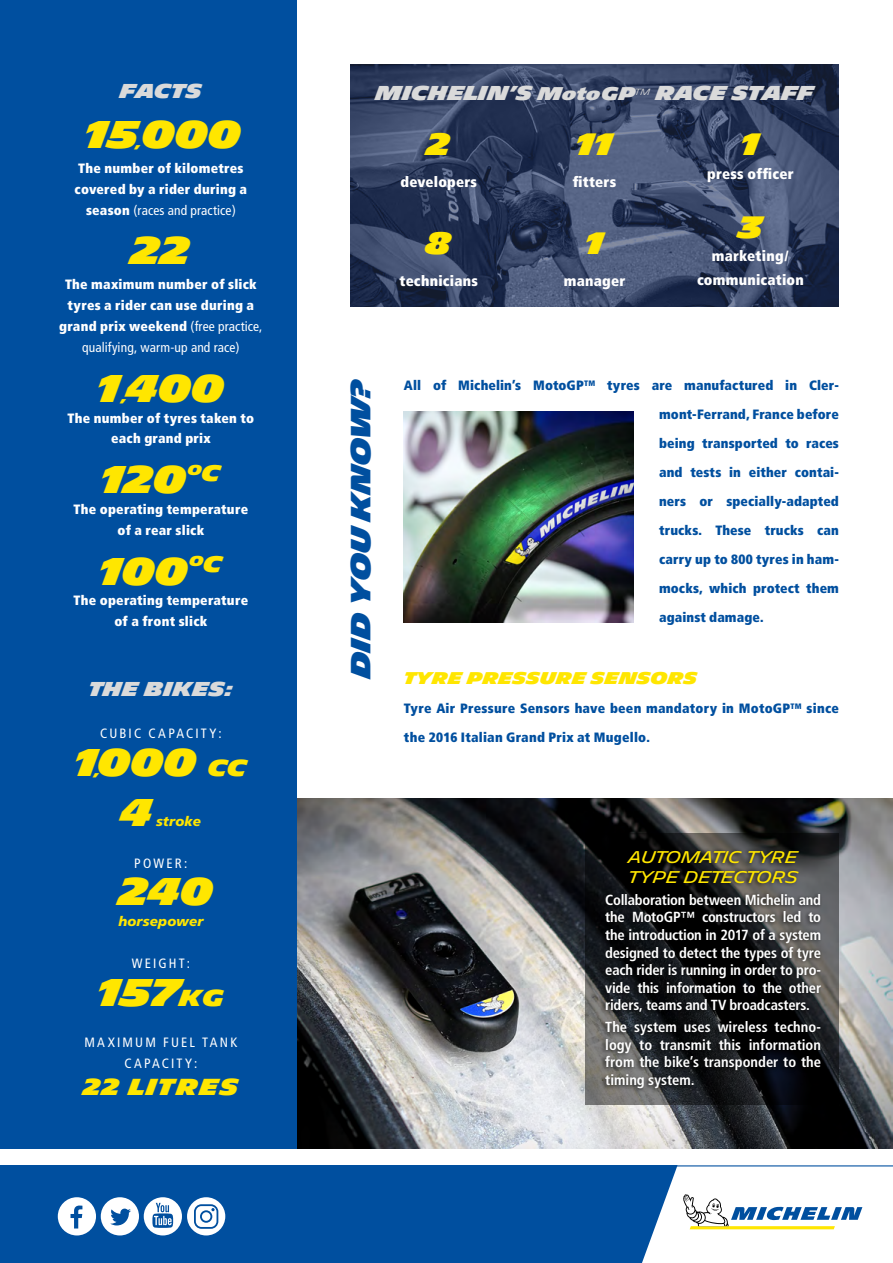
<style>
.page{position:relative;width:893px;height:1263px;background:#fff}
.page>*{position:absolute;margin:0;border:0;box-sizing:border-box;transform-origin:0 0}
.t1{font:900 37.5px "Michelin";letter-spacing:.01em;color:#ffe600}
.t2{font:900 30px "Michelin";color:#ffe600}
.t3{font:900 27px "Michelin";color:#004f9f}
.t4{font:900 22.5px "Michelin";letter-spacing:.06em;color:#ffe600}
.t5{font:900 19.5px "Michelin";letter-spacing:-.01em;color:#dadada}
.t6{font:16.5px/19.8px "Michelin";letter-spacing:-.03em;color:#ffe600}
.t7{font:900 16.5px "Michelin";letter-spacing:.005em;color:#ffe600}
.t8{font:900 15px "Michelin";color:#ffe600}
.t9{font:700 condensed 14.55px/17.5px "Frutiger";letter-spacing:-.005em;color:#fff;text-align:justify}
.t10{font:900 condensed 14.55px/23.7px "Frutiger";letter-spacing:.015em;color:#fff;text-align:center}
.t11{font:900 condensed 13.5px/29px "Frutiger";letter-spacing:.015em;color:#004f9f;text-align:justify}
.t12{font:900 condensed 13.5px/20.9px "Frutiger";letter-spacing:.02em;color:#fff;text-align:center}
.t13{font:condensed 13.5px/20.9px "Frutiger";letter-spacing:.16em;color:#fff;text-align:center}
.t14{font:italic 900 13.5px "Frutiger";letter-spacing:.01em;color:#ffe600}
.s1{font-weight:400}
.s2{font-size:22.5px}
.s3{font-size:17.85px}
.s4{font-family:"Frutiger";font-style:italic;font-size:17.85px}
</style>
<div class="page">
<div style="left:0;top:1165px;width:893px;height:98px;background:#004f9f"></div>
<svg style="left:58px;top:1197px;width:124px;height:38px"></svg>
<svg style="left:642px;top:1165px;width:251px;height:98px;background:#dce6eb"></svg>
<div style="left:187px;top:1197px;width:38px;height:38px;background:#fff;border-radius:50%"></div>
<svg style="left:194px;top:1204px;width:24px;height:25px"></svg>
<img style="left:296px;top:798px;width:597px;height:350px">
<svg style="left:586px;top:834px;width:253px;height:271px;background:#373838"></svg>
<div style="left:0;top:0;width:296px;height:1148px;background:#004f9f"></div>
<div style="left:600px;top:848px;width:223px;height:245px;background:#000;opacity:.75"></div>
<img style="left:350px;top:64px;width:489px;height:243px">
<img style="left:404px;top:411px;width:230px;height:211px">
<p class="t5" style="left:120px;top:80px;width:84px">FACTS</p>
<p class="t1" style="left:85px;top:112px;width:158px">15000</p>
<p class="t8" style="left:136px;top:134px;width:7px">,</p>
<p class="t12" style="left:75px;top:158px;width:174px">The number of kilometres covered by a rider during a season <span class="s1">(races and practice)</span></p>
<p class="t1" style="left:132px;top:229px;width:60px">22</p>
<p class="t12" style="left:59px;top:274px;width:205px">The maximum number of slick tyres a rider can use during a grand prix weekend <span class="s1">(free practice, qualifying, warm-up and race)</span></p>
<p class="t1" style="left:97px;top:366px;width:128px">1400</p>
<p class="t8" style="left:122px;top:387px;width:7px">,</p>
<p class="t12" style="left:68px;top:407px;width:188px">The number of tyres taken to each grand prix</p>
<p class="t1" style="left:101px;top:458px;width:121px">120<sup>°C</sup></p>
<p class="t12" style="left:74px;top:499px;width:176px">The operating temperature of a rear slick</p>
<p class="t1" style="left:99px;top:549px;width:125px">100<sup>°C</sup></p>
<p class="t12" style="left:74px;top:590px;width:176px">The operating temperature of a front slick</p>
<p class="t5" style="left:88px;top:678px;width:146px">THE BIKES:</p>
<p class="t13" style="left:100px;top:723px;width:123px">CUBIC CAPACITY:</p>
<p class="t1" style="left:75px;top:740px;width:173px">1000 <span class="s2">CC</span></p>
<p class="t8" style="left:95px;top:761px;width:7px">,</p>
<p class="t1" style="left:121px;top:791px;width:33px">4</p>
<p class="t14" style="left:156px;top:813px;width:46px">stroke</p>
<p class="t13" style="left:134px;top:853px;width:55px">POWER:</p>
<p class="t1" style="left:120px;top:870px;width:95px">240</p>
<p class="t14" style="left:118px;top:913px;width:87px">horsepower</p>
<p class="t13" style="left:132px;top:953px;width:60px">WEIGHT:</p>
<p class="t1" style="left:98px;top:970px;width:128px">157<span class="s2">KG</span></p>
<p class="t13" style="left:84px;top:1032px;width:155px">MAXIMUM FUEL TANK<br>CAPACITY:</p>
<p class="t4" style="left:83px;top:1074px;width:157px">22 LITRES</p>
<p class="t5" style="left:376px;top:82px;width:440px">MICHELIN’S <span class="s3">M</span><span class="s4">oto</span><span class="s3">GP</span><sup>tm</sup> RACE STAFF</p>
<p class="t2" style="left:427px;top:127px;width:25px">2</p>
<p class="t10" style="left:401px;top:170px;width:78px">developers</p>
<p class="t2" style="left:576px;top:127px;width:38px">11</p>
<p class="t10" style="left:573px;top:170px;width:45px">fitters</p>
<p class="t2" style="left:741px;top:127px;width:20px">1</p>
<p class="t10" style="left:707px;top:162px;width:88px">press officer</p>
<p class="t2" style="left:738px;top:209px;width:26px">3</p>
<p class="t10" style="left:697px;top:244px;width:108px">marketing/ communication</p>
<p class="t2" style="left:426px;top:226px;width:27px">8</p>
<p class="t10" style="left:400px;top:269px;width:80px">technicians</p>
<p class="t2" style="left:585px;top:226px;width:20px">1</p>
<p class="t10" style="left:564px;top:269px;width:63px">manager</p>
<p class="t3" style="left:345px;top:678px;width:301px;rotate:-90deg">DID YOU KNOW?</p>
<p class="t11" style="left:659px;top:371px;width:181px;text-indent:-255px">All of Michelin’s MotoGP<sup>TM</sup> tyres are manufactured in Cler&shy;mont-Ferrand, France before being transported to races and tests in either contai&shy;ners or specially-adapted trucks. These trucks can carry up to 800 tyres in ham&shy;mocks, which protect them against damage.</p>
<p class="t7" style="left:404px;top:668px;width:295px">TYRE PRESSURE SENSORS</p>
<p class="t11" style="left:404px;top:694px;width:436px">Tyre Air Pressure Sensors have been mandatory in MotoGP<sup>TM</sup> since the 2016 Italian Grand Prix at Mugello.</p>
<p class="t6" style="left:628px;top:847px;width:172px">AUTOMATIC TYRE<br>TYPE DETECTORS</p>
<p class="t9" style="left:605px;top:891px;width:217px">Collaboration between Michelin and the MotoGP™ constructors led to the introduction in 2017 of a system designed to detect the types of tyre each rider is running in order to pro&shy;vide this information to the other riders, teams and TV broadcasters.</p>
<p class="t9" style="left:605px;top:1018px;width:217px">The system uses wireless techno&shy;logy to transmit this information from the bike’s transponder to the timing system.</p>
</div>
